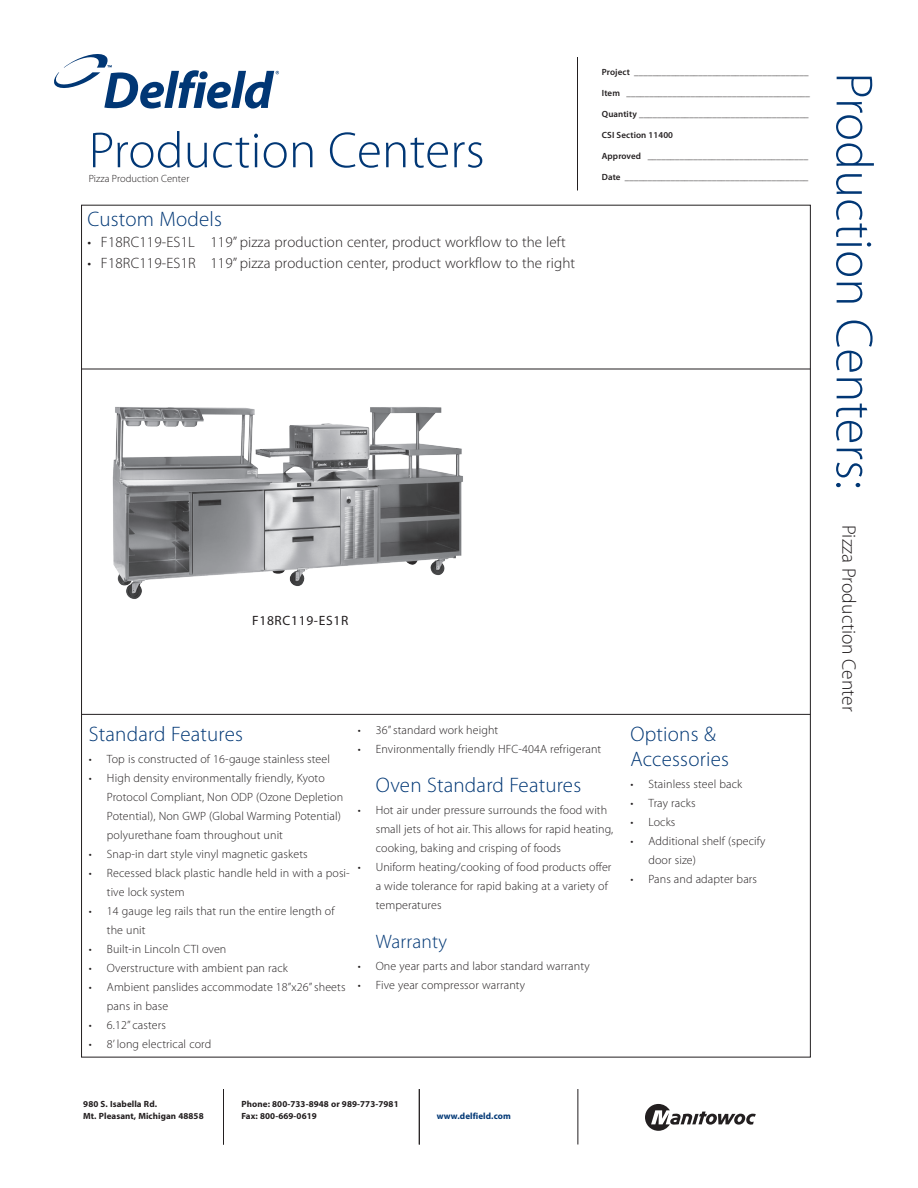
<style>
.page{position:relative;width:918px;height:1188px;background:#fff}
.page>*{position:absolute;margin:0;border:0;box-sizing:border-box;transform-origin:0 0}
.t1{font:300 52.5px "Myriad Pro";letter-spacing:.005em;color:#013775}
.t2{font:300 51px "Myriad Pro";letter-spacing:.005em;color:#013775}
.t3{font:300 21px/25.5px "Myriad Pro";letter-spacing:.01em;color:#013775}
.t4{font:300 19.5px "Myriad Pro";letter-spacing:.005em;color:#231f20}
.t5{font:300 19.5px "Myriad Pro";letter-spacing:.01em;color:#013775}
.t6{font:300 15px "Myriad Pro";letter-spacing:.01em;color:#231f20}
.t7{font:13.5px "Myriad Pro";letter-spacing:.05em;color:#231f20}
.t8{font:300 12px/19px "Myriad Pro";letter-spacing:.01em;color:#231f20}
.t9{font:300 10.5px "Myriad Pro";letter-spacing:.005em;color:#231f20}
.t10{font:600 9px "Myriad Pro";letter-spacing:.01em;color:#231f20}
.t11{font:700 9px/12px "Myriad Pro";letter-spacing:.01em;color:#231f20}
.t12{font:700 9px "Myriad Pro";letter-spacing:.01em;color:#013775}
</style>
<div class="page">
<hr style="left:81px;top:369px;width:729px;height:1px;background:#231f20">
<hr style="left:82px;top:714px;width:728px;height:1px;background:#231f20">
<hr style="left:578px;top:1089px;width:1px;height:55px;background:#231f20">
<hr style="left:223px;top:1089px;width:1px;height:56px;background:#231f20">
<hr style="left:419px;top:1089px;width:1px;height:56px;background:#231f20">
<hr style="left:577px;top:57px;width:1px;height:133px;background:#231f20">
<svg style="left:54px;top:54px;width:225px;height:55px"></svg>
<svg style="left:645px;top:1104px;width:111px;height:27px"></svg>
<img style="left:112px;top:407px;width:351px;height:192px">
<h2 class="t2" style="left:89px;top:120px;width:397px">Production Centers</h2>
<p class="t9" style="left:89px;top:172px;width:102px">Pizza Production Center</p>
<h3 class="t3" style="left:87px;top:206px;width:136px">Custom Models</h3>
<p class="t6" style="left:87px;top:233px;width:480px">• F18RC119-ES1L 119” pizza production center, product workflow to the left</p>
<p class="t6" style="left:87px;top:254px;width:489px">• F18RC119-ES1R 119” pizza production center, product workflow to the right</p>
<p class="t10" style="left:602px;top:66px;width:208px">Project ______________________________________</p>
<p class="t10" style="left:602px;top:87px;width:210px">Item ________________________________________</p>
<p class="t10" style="left:602px;top:108px;width:208px">Quantity _____________________________________</p>
<p class="t10" style="left:602px;top:129px;width:73px">CSI Section 11400</p>
<p class="t10" style="left:602px;top:150px;width:208px">Approved ___________________________________</p>
<p class="t10" style="left:602px;top:171px;width:208px">Date ________________________________________</p>
<p class="t7" style="left:252px;top:612px;width:98px">F18RC119-ES1R</p>
<h3 class="t3" style="left:89px;top:721px;width:156px">Standard Features</h3>
<p class="t8" style="left:89px;top:749px;width:243px">• Top is constructed of 16-gauge stainless steel</p>
<p class="t8" style="left:107px;top:768px;width:238px;text-indent:-18px">• High density environmentally friendly, Kyoto Protocol Compliant, Non ODP (Ozone Depletion Potential), Non GWP (Global Warming Potential) polyurethane foam throughout unit</p>
<p class="t8" style="left:89px;top:844px;width:220px">• Snap-in dart style vinyl magnetic gaskets</p>
<p class="t8" style="left:107px;top:863px;width:244px;text-indent:-18px">• Recessed black plastic handle held in with a posi&shy;tive lock system</p>
<p class="t8" style="left:107px;top:901px;width:229px;text-indent:-18px">• 14 gauge leg rails that run the entire length of the unit</p>
<p class="t8" style="left:89px;top:940px;width:139px">• Built-in Lincoln CTI oven</p>
<p class="t8" style="left:89px;top:959px;width:201px">• Overstructure with ambient pan rack</p>
<p class="t8" style="left:107px;top:978px;width:240px;text-indent:-18px">• Ambient panslides accommodate 18”x26” sheets pans in base</p>
<p class="t8" style="left:89px;top:1016px;width:79px">• 6.12” casters</p>
<p class="t8" style="left:89px;top:1035px;width:124px">• 8’ long electrical cord</p>
<p class="t8" style="left:358px;top:721px;width:142px">• 36” standard work height</p>
<p class="t8" style="left:358px;top:740px;width:245px">• Environmentally friendly HFC-404A refrigerant</p>
<h3 class="t3" style="left:376px;top:772px;width:207px">Oven Standard Features</h3>
<p class="t8" style="left:376px;top:800px;width:239px;text-indent:-18px">• Hot air under pressure surrounds the food with small jets of hot air. This allows for rapid heating, cooking, baking and crisping of foods</p>
<p class="t8" style="left:376px;top:858px;width:237px;text-indent:-18px">• Uniform heating/cooking of food products offer a wide tolerance for rapid baking at a variety of temperatures</p>
<h3 class="t5" style="left:376px;top:930px;width:73px">Warranty</h3>
<p class="t8" style="left:358px;top:956px;width:233px">• One year parts and labor standard warranty</p>
<p class="t8" style="left:358px;top:975px;width:169px">• Five year compressor warranty</p>
<h3 class="t3" style="left:630px;top:721px;width:100px">Options &amp;<br>Accessories</h3>
<p class="t8" style="left:630px;top:775px;width:113px">• Stainless steel back</p>
<p class="t8" style="left:630px;top:794px;width:67px">• Tray racks</p>
<p class="t8" style="left:630px;top:813px;width:46px">• Locks</p>
<p class="t8" style="left:648px;top:832px;width:118px;text-indent:-18px">• Additional shelf (specify door size)</p>
<p class="t8" style="left:630px;top:870px;width:128px">• Pans and adapter bars</p>
<p class="t11" style="left:83px;top:1098px;width:122px">980 S. Isabella Rd.<br>Mt. Pleasant, Michigan 48858</p>
<p class="t11" style="left:241px;top:1098px;width:159px">Phone: 800-733-8948 or 989-773-7981<br>Fax: 800-669-0619</p>
<p class="t12" style="left:437px;top:1111px;width:75px">www.delfield.com</p>
<h1 class="t1" style="left:886px;top:72px;width:418px;rotate:90deg">Production Centers:</h1>
<h3 class="t4" style="left:861px;top:525px;width:188px;rotate:90deg">Pizza Production Center</h3>
</div>
